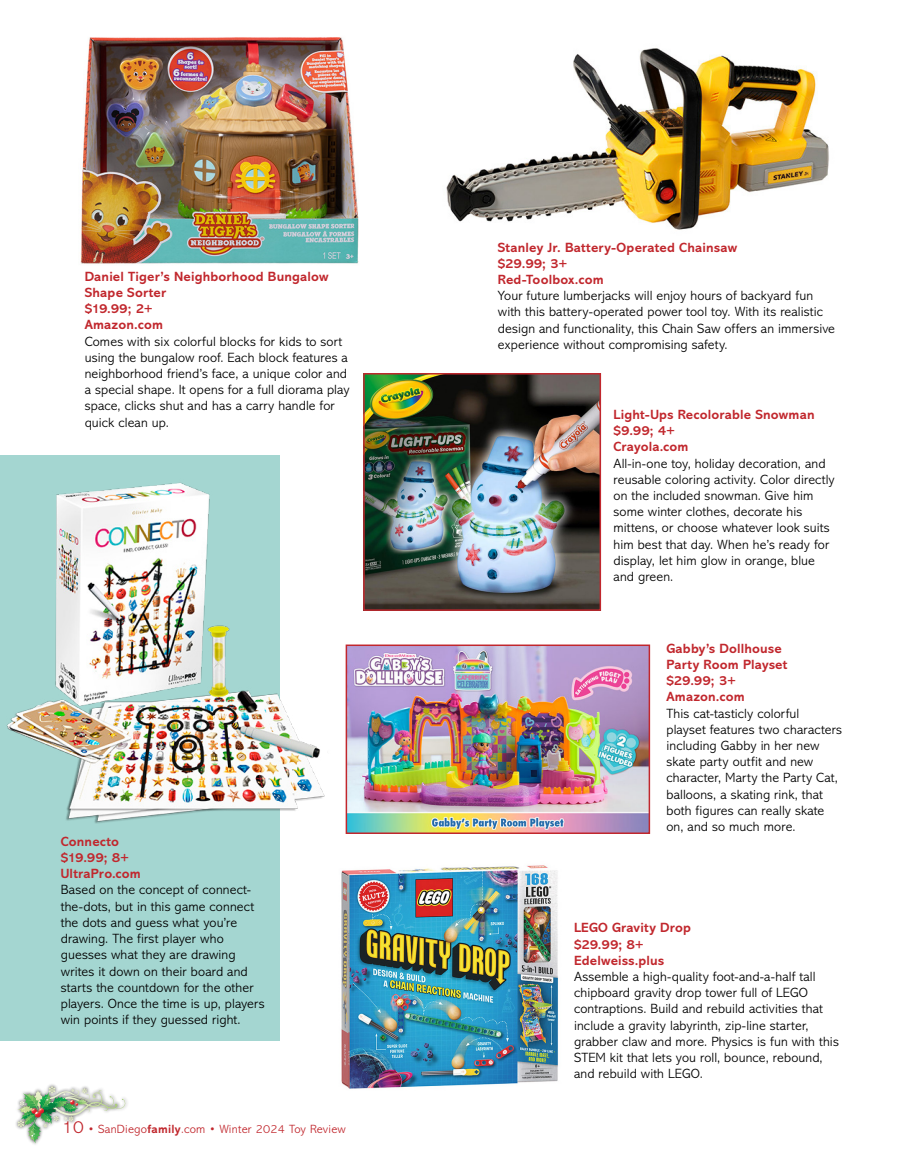
<style>
.page{position:relative;width:905px;height:1175px;background:#fff}
.page>*{position:absolute;margin:0;border:0;box-sizing:border-box;transform-origin:0 0}
.t1{font:300 13.5px/16.2px "Abadi MT Std";letter-spacing:.01em;color:#000}
.t2{font:700 13.5px/16.2px "Abadi MT Std";letter-spacing:.01em;color:#c1272d}
.t3{font:300 12px "Abadi MT Std";letter-spacing:.02em;color:#c1272d}
.s1{font-size:18px}
.s2{font-weight:700}
</style>
<div class="page">
<img style="left:17px;top:1086px;width:108px;height:57px">
<img style="left:366px;top:376px;width:232px;height:232px">
<div style="left:363px;top:373px;width:238px;height:238px;border:2px solid #c1272d"></div>
<div style="left:0;top:455px;width:279px;height:585px;background:#a4d6d1"></div>
<img style="left:6px;top:479px;width:319px;height:344px">
<img style="left:341px;top:865px;width:217px;height:224px">
<img style="left:446px;top:48px;width:383px;height:182px">
<img style="left:80px;top:37px;width:279px;height:227px">
<img style="left:345px;top:644px;width:306px;height:190px">
<p class="t2" style="left:85px;top:268px;width:245px">Daniel Tiger’s Neighborhood Bungalow<br>Shape Sorter<br>$19.99; 2+<br>Amazon.com</p>
<p class="t1" style="left:85px;top:333px;width:266px">Comes with six colorful blocks for kids to sort using the bungalow roof. Each block features a neighborhood friend’s face, a unique color and a special shape. It opens for a full diorama play space, clicks shut and has a carry handle for quick clean up.</p>
<p class="t2" style="left:61px;top:833px;width:82px">Connecto $19.99; 8+<br>UltraPro.com</p>
<p class="t1" style="left:61px;top:882px;width:205px">Based on the concept of connect&shy;the-dots, but in this game connect the dots and guess what you’re drawing. The first player who guesses what they are drawing writes it down on their board and starts the countdown for the other players. Once the time is up, players win points if they guessed right.</p>
<p class="t3" style="left:62px;top:1122px;width:285px"><span class="s1">10</span> • SanDiego<span class="s2">family</span>.com • Winter 2024 Toy Review</p>
<p class="t2" style="left:498px;top:239px;width:241px">Stanley Jr. Battery-Operated Chainsaw $29.99; 3+<br>Red-Toolbox.com</p>
<p class="t1" style="left:498px;top:288px;width:338px">Your future lumberjacks will enjoy hours of backyard fun with this battery-operated power tool toy. With its realistic design and functionality, this Chain Saw offers an immersive experience without compromising safety.</p>
<p class="t2" style="left:613px;top:406px;width:203px">Light-Ups Recolorable Snowman $9.99; 4+<br>Crayola.com</p>
<p class="t1" style="left:613px;top:455px;width:223px">All-in-one toy, holiday decoration, and reusable coloring activity. Color directly on the included snowman. Give him some winter clothes, decorate his mittens, or choose whatever look suits him best that day. When he’s ready for display, let him glow in orange, blue and green.</p>
<p class="t2" style="left:666px;top:640px;width:123px">Gabby’s Dollhouse<br>Party Room Playset $29.99; 3+<br>Amazon.com</p>
<p class="t1" style="left:666px;top:705px;width:177px">This cat-tasticly colorful<br>playset features two characters including Gabby in her new skate party outfit and new character, Marty the Party Cat, balloons, a skating rink, that both figures can really skate on, and so much more.</p>
<p class="t2" style="left:574px;top:919px;width:119px">LEGO Gravity Drop $29.99; 8+<br>Edelweiss.plus</p>
<p class="t1" style="left:574px;top:968px;width:266px">Assemble a high-quality foot-and-a-half tall chipboard gravity drop tower full of LEGO contraptions. Build and rebuild activities that include a gravity labyrinth, zip-line starter, grabber claw and more. Physics is fun with this STEM kit that lets you roll, bounce, rebound, and rebuild with LEGO.</p>
</div>
